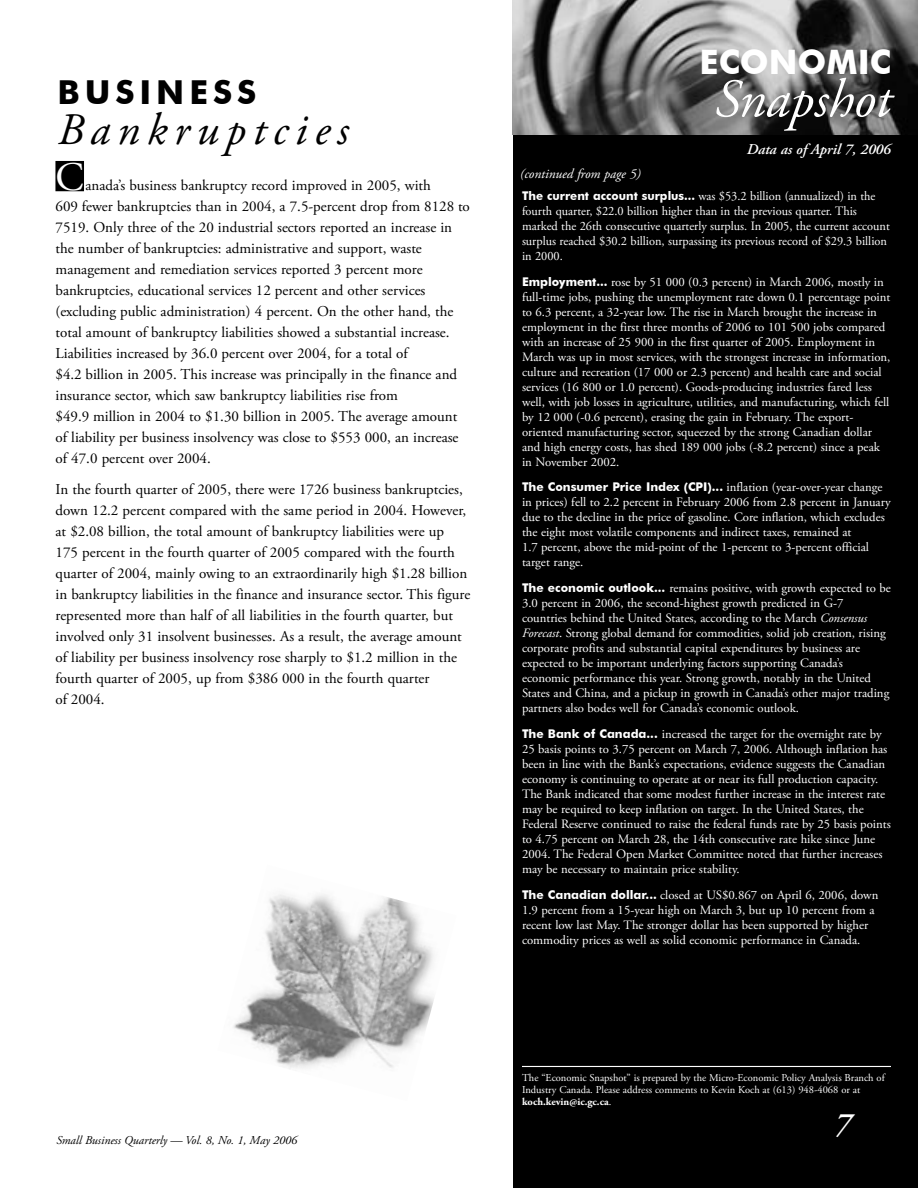
<style>
.page{position:relative;width:918px;height:1188px;background:#fff}
.page>*{position:absolute;margin:0;border:0;box-sizing:border-box;transform-origin:0 0}
.t1{font:italic 54px "Adobe Garamond Pro";color:#fff}
.Head7{font:italic 45px "Adobe Garamond Pro";letter-spacing:.155em;color:#000}
.Body{font:40.5px "Adobe Garamond Pro";color:#fff}
.t2{font:700 33.75px "Futura BT";color:#fff}
.Head7-2{font:700 33px "Futura BT";letter-spacing:.15em;color:#000}
.t3{font:italic 600 33px "Adobe Garamond Pro";color:#fff}
.Body-2{font:15px/21px "Adobe Garamond Pro";color:#000}
.Economic_date{font:italic 600 15px "Adobe Garamond Pro";color:#fff}
.t4{font:italic 13.5px "Adobe Garamond Pro";color:#fff}
.Body-3{font:12.75px/15px "Adobe Garamond Pro";color:#fff}
.t5{font:italic 12px "Adobe Garamond Pro";color:#000}
.Footnote_notes{font:10.5px/12px "Adobe Garamond Pro";color:#fff}
.s1{font-family:"Futura BT";font-weight:700;font-size:12px}
.s2{font-style:italic}
.s3{font-weight:700}
</style>
<div class="page">
<div style="left:513px;top:0;width:405px;height:1188px;background:#000"></div>
<hr style="left:522px;top:1066px;width:369px;height:1px;background:#fff">
<img style="left:513px;top:0;width:405px;height:134px">
<div style="left:56px;top:162px;width:27px;height:29px;background:#000"></div>
<div style="left:55px;top:161px;width:29px;height:30px;border:2px solid #000"></div>
<img style="left:233px;top:894px;width:201px;height:175px">
<p class="Head7-2" style="left:57px;top:72px;width:200px">BUSINESS</p>
<p class="Head7" style="left:57px;top:103px;width:293px">Bankruptcies</p>
<p class="Body" style="left:56px;top:153px;width:30px">C</p>
<p class="Body-2" style="left:56px;top:175px;width:416px;text-indent:30px">anada’s business bankruptcy record improved in 2005, with<br>609 fewer bankruptcies than in 2004, a 7.5-percent drop from 8128 to 7519. Only three of the 20 industrial sectors reported an increase in the number of bankruptcies: administrative and support, waste management and remediation services reported 3 percent more bankruptcies, educational services 12 percent and other services (excluding public administration) 4 percent. On the other hand, the total amount of bankruptcy liabilities showed a substantial increase.<br>Liabilities increased by 36.0 percent over 2004, for a total of<br>$4.2 billion in 2005. This increase was principally in the finance and insurance sector, which saw bankruptcy liabilities rise from<br>$49.9 million in 2004 to $1.30 billion in 2005. The average amount of liability per business insolvency was close to $553 000, an increase of 47.0 percent over 2004.</p>
<p class="Body-2" style="left:56px;top:480px;width:416px">In the fourth quarter of 2005, there were 1726 business bankruptcies, down 12.2 percent compared with the same period in 2004. However, at $2.08 billion, the total amount of bankruptcy liabilities were up<br>175 percent in the fourth quarter of 2005 compared with the fourth quarter of 2004, mainly owing to an extraordinarily high $1.28 billion in bankruptcy liabilities in the finance and insurance sector. This figure represented more than half of all liabilities in the fourth quarter, but involved only 31 insolvent businesses. As a result, the average amount of liability per business insolvency rose sharply to $1.2 million in the fourth quarter of 2005, up from $386 000 in the fourth quarter<br>of 2004.</p>
<p class="t5" style="left:57px;top:1133px;width:242px">Small Business Quarterly — Vol. 8, No. 1, May 2006</p>
<p class="t4" style="left:520px;top:165px;width:122px">(continued from page 5)</p>
<p class="t2" style="left:700px;top:42px;width:193px">ECONOMIC</p>
<p class="t1" style="left:715px;top:67px;width:178px">Snapshot</p>
<p class="Economic_date" style="left:747px;top:140px;width:146px">Data as of April 7, 2006</p>
<p class="Body-3" style="left:522px;top:189px;width:369px"><span class="s1">The current account surplus...</span> was $53.2 billion (annualized) in the fourth quarter, $22.0 billion higher than in the previous quarter. This marked the 26th consecutive quarterly surplus. In 2005, the current account surplus reached $30.2 billion, surpassing its previous record of $29.3 billion in 2000.</p>
<p class="Body-3" style="left:522px;top:274px;width:370px"><span class="s1">Employment...</span> rose by 51 000 (0.3 percent) in March 2006, mostly in full-time jobs, pushing the unemployment rate down 0.1 percentage point to 6.3 percent, a 32-year low. The rise in March brought the increase in employment in the first three months of 2006 to 101 500 jobs compared with an increase of 25 900 in the first quarter of 2005. Employment in March was up in most services, with the strongest increase in information, culture and recreation (17 000 or 2.3 percent) and health care and social services (16 800 or 1.0 percent). Goods-producing industries fared less well, with job losses in agriculture, utilities, and manufacturing, which fell by 12 000 (-0.6 percent), erasing the gain in February. The export&shy;oriented manufacturing sector, squeezed by the strong Canadian dollar and high energy costs, has shed 189 000 jobs (-8.2 percent) since a peak in November 2002.</p>
<p class="Body-3" style="left:522px;top:480px;width:370px"><span class="s1">The Consumer Price Index (CPI)...</span> inflation (year-over-year change in prices) fell to 2.2 percent in February 2006 from 2.8 percent in January due to the decline in the price of gasoline. Core inflation, which excludes the eight most volatile components and indirect taxes, remained at<br>1.7 percent, above the mid-point of the 1-percent to 3-percent official target range.</p>
<p class="Body-3" style="left:522px;top:581px;width:370px"><span class="s1">The economic outlook...</span> remains positive, with growth expected to be 3.0 percent in 2006, the second-highest growth predicted in G-7 countries behind the United States, according to the March <span class="s2">Consensus Forecast</span>. Strong global demand for commodities, solid job creation, rising corporate profits and substantial capital expenditures by business are expected to be important underlying factors supporting Canada’s economic performance this year. Strong growth, notably in the United States and China, and a pickup in growth in Canada’s other major trading partners also bodes well for Canada’s economic outlook.</p>
<p class="Body-3" style="left:522px;top:727px;width:370px"><span class="s1">The Bank of Canada...</span> increased the target for the overnight rate by 25 basis points to 3.75 percent on March 7, 2006. Although inflation has been in line with the Bank’s expectations, evidence suggests the Canadian economy is continuing to operate at or near its full production capacity.<br>The Bank indicated that some modest further increase in the interest rate may be required to keep inflation on target. In the United States, the Federal Reserve continued to raise the federal funds rate by 25 basis points to 4.75 percent on March 28, the 14th consecutive rate hike since June 2004. The Federal Open Market Committee noted that further increases may be necessary to maintain price stability.</p>
<p class="Body-3" style="left:522px;top:888px;width:358px"><span class="s1">The Canadian dollar...</span> closed at US$0.867 on April 6, 2006, down 1.9 percent from a 15-year high on March 3, but up 10 percent from a recent low last May. The stronger dollar has been supported by higher commodity prices as well as solid economic performance in Canada.</p>
<p class="Footnote_notes" style="left:522px;top:1072px;width:364px">The “Economic Snapshot” is prepared by the Micro-Economic Policy Analysis Branch of<br>Industry Canada. Please address comments to Kevin Koch at (613) 948-4068 or at <span class="s3">koch.kevin@ic.gc.ca</span>.</p>
<p class="t3" style="left:834px;top:1105px;width:18px">7</p>
</div>
